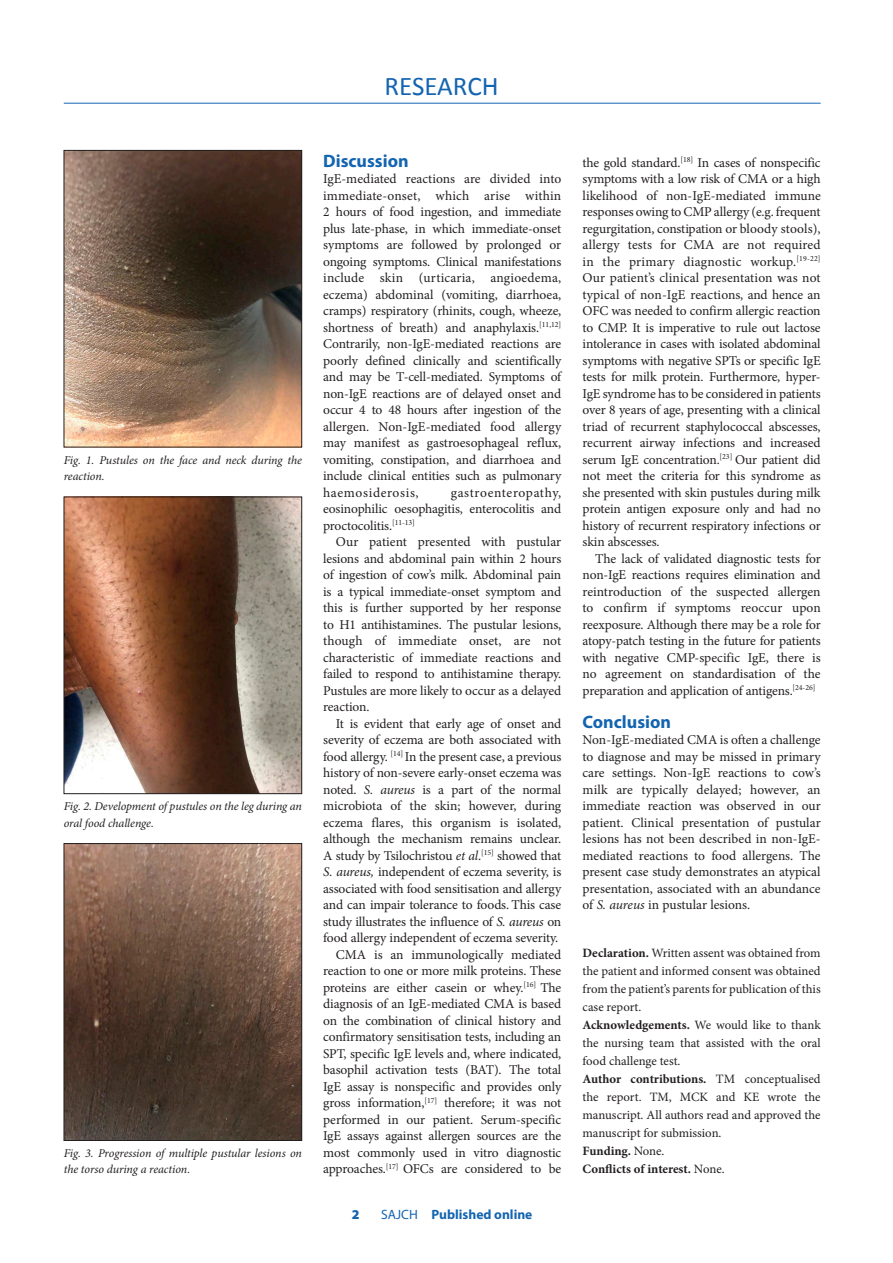
<style>
.page{position:relative;width:893px;height:1263px;background:#fff}
.page>*{position:absolute;margin:0;border:0;box-sizing:border-box;transform-origin:0 0}
.t1{font:27px "Calibri";color:#1364b1}
.B_HEAD{font:700 18px "Myriad Pro";color:#1364b1}
.BODY_TEXT_INDENT{font:13.5px/16.5px "Minion Pro";letter-spacing:-.01em;color:#231f20;text-align:justify}
.BODY_TEXT_1ST_PARAGR{font:13.5px/16.5px "Minion Pro";letter-spacing:-.01em;color:#231f20;text-align:justify}
.t2{font:700 13.5px "Myriad Pro";color:#1364b1}
.t3{font:900 13.5px "Myriad Pro";color:#1364b1}
.ACKNOWLEDGEMENTS{font:12.75px/18px "Minion Pro";letter-spacing:-.005em;color:#231f20;text-align:justify}
.ACKNOWLEDGEMENTS-2{font:700 12.75px "Minion Pro";color:#231f20}
.CAPTIONS{font:italic 12px/16.5px "Minion Pro";letter-spacing:-.01em;color:#231f20}
.s1{font-style:italic}
.s2{font-weight:400}
.s3{font-weight:700}
</style>
<div class="page">
<hr style="left:64px;top:103px;width:757px;height:1px;background:#1364b1">
<img style="left:66px;top:152px;width:234px;height:293px">
<div style="left:64px;top:150px;width:238px;height:297px;border:1px solid #231f20"></div>
<img style="left:66px;top:499px;width:234px;height:293px">
<div style="left:64px;top:497px;width:238px;height:297px;border:1px solid #231f20"></div>
<img style="left:66px;top:845px;width:234px;height:294px">
<div style="left:64px;top:843px;width:238px;height:298px;border:1px solid #231f20"></div>
<h1 class="t1" style="left:384px;top:69px;width:116px">RESEARCH</h1>
<p class="CAPTIONS" style="left:64px;top:451px;width:240px">Fig. 1. Pustules on the face and neck during the reaction.</p>
<p class="CAPTIONS" style="left:64px;top:798px;width:240px">Fig. 2. Development of pustules on the leg during an oral food challenge.</p>
<p class="CAPTIONS" style="left:64px;top:1145px;width:240px">Fig. 3. Progression of multiple pustular lesions on the torso during a reaction.</p>
<h2 class="B_HEAD" style="left:323px;top:149px;width:87px">Discussion</h2>
<p class="BODY_TEXT_1ST_PARAGR" style="left:323px;top:171px;width:240px">IgE-mediated reactions are divided into immediate-onset, which arise within 2 hours of food ingestion, and immediate plus late-phase, in which immediate-onset symptoms are followed by prolonged or ongoing symptoms. Clinical manifestations include skin (urticaria, angioedema, eczema) abdominal (vomiting, diarrhoea, cramps) respiratory (rhinits, cough, wheeze, shortness of breath) and anaphylaxis.<sup>[11,12] </sup>Contrarily, non-IgE-mediated reactions are poorly defined clinically and scientifically and may be T-cell-mediated. Symptoms of non-IgE reactions are of delayed onset and occur 4 to 48 hours after ingestion of the allergen. Non-IgE-mediated food allergy may manifest as gastroesophageal reflux, vomiting, constipation, and diarrhoea and include clinical entities such as pulmonary haemosiderosis,</p>
<p class="BODY_TEXT_1ST_PARAGR" style="left:323px;top:484px;width:240px;text-indent:128px">gastroenteropathy, eosinophilic oesophagitis, enterocolitis and proctocolitis.<sup>[11-13]</sup></p>
<p class="BODY_TEXT_INDENT" style="left:323px;top:534px;width:240px;text-indent:13px">Our patient presented with pustular lesions and abdominal pain within 2 hours of ingestion of cow’s milk. Abdominal pain is a typical immediate-onset symptom and this is further supported by her response to H1 antihistamines. The pustular lesions, though of immediate onset, are not characteristic of immediate reactions and failed to respond to antihistamine therapy.<br>Pustules are more likely to occur as a delayed reaction.</p>
<p class="BODY_TEXT_INDENT" style="left:323px;top:715px;width:240px;text-indent:13px">It is evident that early age of onset and severity of eczema are both associated with food allergy. <sup>[14]</sup> In the present case, a previous history of non-severe early-onset eczema was noted. <span class="s1">S. aureus</span> is a part of the normal microbiota of the skin; however, during eczema flares, this organism is isolated, although the mechanism remains unclear.<br>A study by Tsilochristou <span class="s1">et al</span>.<sup>[15]</sup> showed that <span class="s1">S. aureus,</span> independent of eczema severity, is associated with food sensitisation and allergy and can impair tolerance to foods. This case study illustrates the influence of <span class="s1">S. aureus</span> on food allergy independent of eczema severity.</p>
<p class="BODY_TEXT_INDENT" style="left:323px;top:946px;width:240px;text-indent:13px">CMA is an immunologically mediated reaction to one or more milk proteins. These proteins are either casein or whey.<sup>[16]</sup> The diagnosis of an IgE-mediated CMA is based on the combination of clinical history and confirmatory sensitisation tests, including an SPT, specific IgE levels and, where indicated, basophil activation tests (BAT). The total IgE assay is nonspecific and provides only gross information,<sup>[17]</sup> therefore; it was not performed in our patient. Serum-specific IgE assays against allergen sources are the most commonly used in vitro diagnostic approaches.<sup>[17]</sup> OFCs are considered to be</p>
<p class="t3" style="left:352px;top:1207px;width:9px">2</p>
<p class="t2" style="left:381px;top:1206px;width:153px"><span class="s2">SAJCH</span> Published online</p>
<p class="BODY_TEXT_INDENT" style="left:583px;top:154px;width:240px">the gold standard.<sup>[18]</sup> In cases of nonspecific symptoms with a low risk of CMA or a high likelihood of non-IgE-mediated immune responses owing to CMP allergy (e.g. frequent regurgitation, constipation or bloody stools), allergy tests for CMA are not required in the primary diagnostic workup.<sup>[19-22] </sup>Our patient’s clinical presentation was not typical of non-IgE reactions, and hence an OFC was needed to confirm allergic reaction to CMP. It is imperative to rule out lactose intolerance in cases with isolated abdominal symptoms with negative SPTs or specific IgE tests for milk protein. Furthermore, hyper-IgE syndrome has to be considered in patients over 8 years of age, presenting with a clinical triad of recurrent staphylococcal abscesses, recurrent airway infections and increased serum IgE concentration.<sup>[23]</sup> Our patient did not meet the criteria for this syndrome as she presented with skin pustules during milk protein antigen exposure only and had no history of recurrent respiratory infections or skin abscesses.</p>
<p class="BODY_TEXT_INDENT" style="left:583px;top:550px;width:240px;text-indent:13px">The lack of validated diagnostic tests for non-IgE reactions requires elimination and reintroduction of the suspected allergen to confirm if symptoms reoccur upon reexposure. Although there may be a role for atopy-patch testing in the future for patients with negative CMP-specific IgE, there is no agreement on standardisation of the preparation and application of antigens.<sup>[24-26]</sup></p>
<h2 class="B_HEAD" style="left:583px;top:710px;width:90px">Conclusion</h2>
<p class="BODY_TEXT_1ST_PARAGR" style="left:583px;top:732px;width:240px">Non-IgE-mediated CMA is often a challenge to diagnose and may be missed in primary care settings. Non-IgE reactions to cow’s milk are typically delayed; however, an immediate reaction was observed in our patient. Clinical presentation of pustular lesions has not been described in non-IgE&shy;mediated reactions to food allergens. The present case study demonstrates an atypical presentation, associated with an abundance of <span class="s1">S. aureus</span> in pustular lesions.</p>
<p class="ACKNOWLEDGEMENTS" style="left:583px;top:944px;width:240px"><span class="s3">Declaration.</span> Written assent was obtained from the patient and informed consent was obtained from the patient’s parents for publication of this case report.</p>
<p class="ACKNOWLEDGEMENTS" style="left:583px;top:1016px;width:240px"><span class="s3">Acknowledgements.</span> We would like to thank the nursing team that assisted with the oral food challenge test.</p>
<p class="ACKNOWLEDGEMENTS" style="left:583px;top:1070px;width:240px"><span class="s3">Author contributions.</span> TM conceptualised the report. TM, MCK and KE wrote the manuscript. All authors read and approved the manuscript for submission.</p>
<p class="ACKNOWLEDGEMENTS-2" style="left:583px;top:1142px;width:83px">Funding. <span class="s2">None.</span></p>
<p class="ACKNOWLEDGEMENTS-2" style="left:583px;top:1160px;width:143px">Conflicts of interest. <span class="s2">None.</span></p>
</div>
